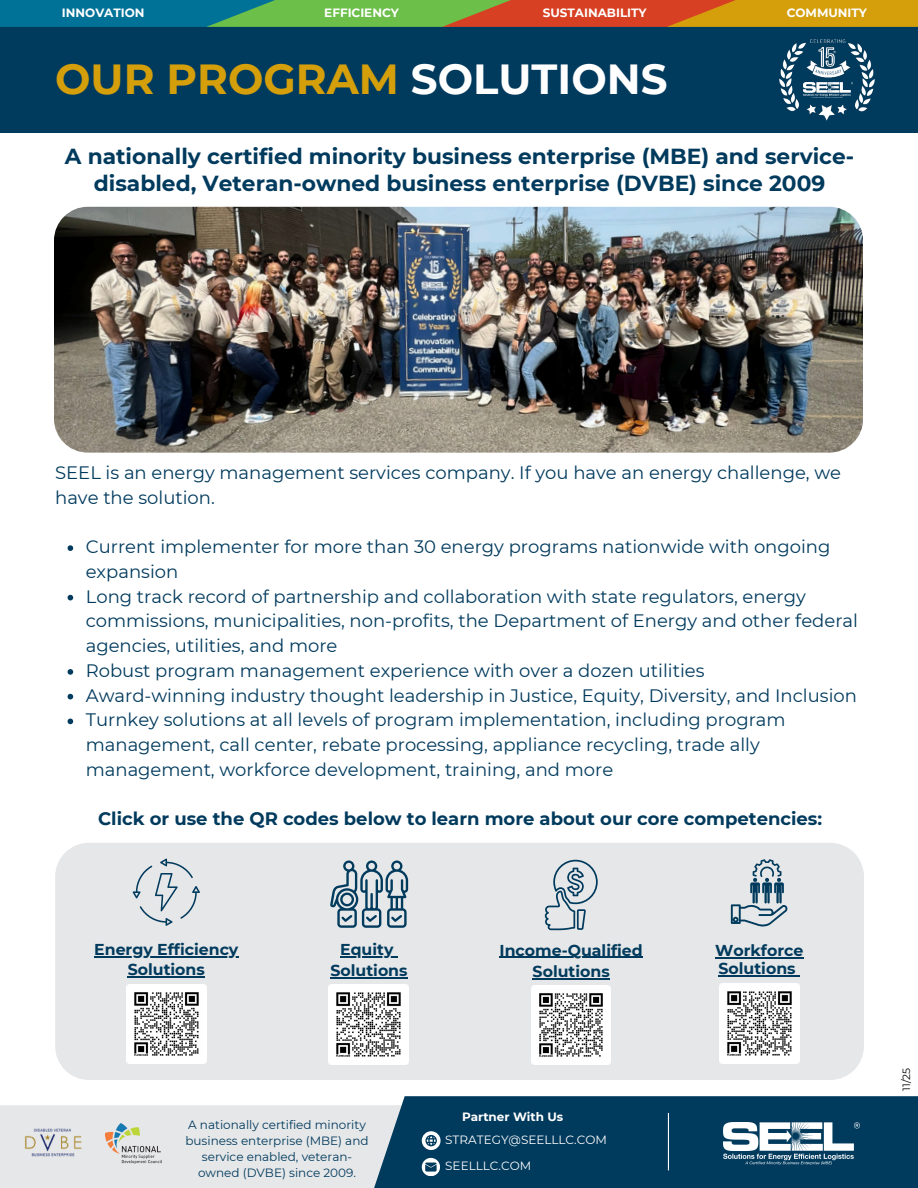
<style>
.page{position:relative;width:918px;height:1188px;background:#fff}
.page>*{position:absolute;margin:0;border:0;box-sizing:border-box;transform-origin:0 0}
.t1{font:700 42px "Montserrat";color:#d49f0b}
.t2{font:700 21.75px/27px "Montserrat";color:#003a5d;text-align:center}
.t3{font:18px/24.8px "Montserrat";color:#003a5d}
.t4{font:700 18px "Montserrat";color:#003a5d}
.t5{font:700 15.75px/21.3px "Montserrat";color:#003a5d;text-align:center}
.t6{font:12px/16px "Montserrat";color:#003a5d;text-align:center}
.t7{font:700 12px "Montserrat";color:#fff}
.t8{font:12px "Montserrat";color:#fff}
.t9{font:10.5px "Montserrat";color:#000}
.s1{color:#fff}
</style>
<div class="page">
<div style="left:401px;top:1096px;width:517px;height:92px;background:#003a5d"></div>
<img style="left:723px;top:1123px;width:136px;height:41px">
<div style="left:0;top:0;width:918px;height:132px;background:#003a5d"></div>
<svg style="left:0;top:0;width:918px;height:27px;background:#818346"></svg>
<hr style="left:668px;top:1113px;width:1px;height:57px;background:#fff">
<img style="left:779px;top:39px;width:96px;height:82px">
<img style="left:803px;top:82px;width:50px;height:15px">
<div style="left:55px;top:843px;width:809px;height:237px;background:#e6e7e8"></div>
<svg style="left:0;top:1105px;width:459px;height:83px;background:#c4cdd2"></svg>
<img style="left:54px;top:207px;width:809px;height:246px">
<svg style="left:731px;top:859px;width:57px;height:67px;background:#acbbc5"></svg>
<img style="left:719px;top:983px;width:80px;height:80px">
<hr style="left:715px;top:957px;width:88px;height:2px;background:#003a5d">
<hr style="left:719px;top:975px;width:77px;height:2px;background:#003a5d">
<svg style="left:330px;top:861px;width:78px;height:67px;background:#99adb9"></svg>
<img style="left:329px;top:984px;width:80px;height:80px">
<hr style="left:340px;top:956px;width:53px;height:1px;background:#003a5d">
<hr style="left:330px;top:977px;width:78px;height:2px;background:#003a5d">
<svg style="left:133px;top:859px;width:67px;height:67px;background:#ced5d9"></svg>
<img style="left:126px;top:984px;width:80px;height:80px">
<hr style="left:94px;top:956px;width:144px;height:1px;background:#003a5d">
<hr style="left:128px;top:977px;width:77px;height:1px;background:#003a5d">
<svg style="left:545px;top:860px;width:53px;height:70px;background:#b9c5cd"></svg>
<img style="left:531px;top:985px;width:80px;height:80px">
<hr style="left:500px;top:957px;width:143px;height:1px;background:#003a5d">
<hr style="left:533px;top:978px;width:77px;height:1px;background:#003a5d">
<svg style="left:68px;top:545px;width:5px;height:6px"></svg>
<svg style="left:68px;top:595px;width:5px;height:5px"></svg>
<svg style="left:68px;top:669px;width:5px;height:6px"></svg>
<svg style="left:68px;top:694px;width:5px;height:5px"></svg>
<svg style="left:68px;top:719px;width:5px;height:5px"></svg>
<h6 class="t7" style="left:62px;top:5px;width:84px">INNOVATION</h6>
<h6 class="t7" style="left:324px;top:5px;width:76px">EFFICIENCY</h6>
<h6 class="t7" style="left:543px;top:5px;width:105px">SUSTAINABILITY</h6>
<h1 class="t7" style="left:787px;top:5px;width:82px">COMMUNITY</h1>
<h5 class="t1" style="left:55px;top:53px;width:614px">OUR PROGRAM <span class="s1">SOLUTIONS</span></h5>
<p class="t2" style="left:65px;top:142px;width:791px">A nationally certified minority business enterprise (MBE) and service&shy;disabled, Veteran-owned business enterprise (DVBE) since 2009</p>
<p class="t3" style="left:55px;top:460px;width:787px">SEEL is an energy management services company. If you have an energy challenge, we have the solution.</p>
<p class="t3" style="left:86px;top:534px;width:746px">Current implementer for more than 30 energy programs nationwide with ongoing expansion</p>
<h5 class="t3" style="left:86px;top:584px;width:774px">Long track record of partnership and collaboration with state regulators, energy commissions, municipalities, non-profits, the Department of Energy and other federal agencies, utilities, and more</h5>
<p class="t3" style="left:86px;top:658px;width:620px">Robust program management experience with over a dozen utilities</p>
<p class="t3" style="left:86px;top:683px;width:773px">Award-winning industry thought leadership in Justice, Equity, Diversity, and Inclusion</p>
<h5 class="t3" style="left:86px;top:708px;width:701px">Turnkey solutions at all levels of program implementation, including program management, call center, rebate processing, appliance recycling, trade ally management, workforce development, training, and more</h5>
<p class="t4" style="left:98px;top:808px;width:726px">Click or use the QR codes below to learn more about our core competencies:</p>
<h3 class="t5" style="left:330px;top:939px;width:79px">Equity<br>Solutions</h3>
<h5 class="t5" style="left:94px;top:939px;width:146px;line-height:20.2px">Energy Efficiency<br>Solutions</h5>
<p class="t5" style="left:500px;top:939px;width:145px">Income-Qualified<br>Solutions</p>
<p class="t6" style="left:185px;top:1116px;width:185px">A nationally certified minority business enterprise (MBE) and service enabled, veteran&shy;owned (DVBE) since 2009.</p>
<p class="t7" style="left:462px;top:1109px;width:103px">Partner With Us</p>
<h4 class="t8" style="left:445px;top:1132px;width:163px">STRATEGY@SEELLLC.COM</h4>
<p class="t8" style="left:445px;top:1158px;width:87px">SEELLLC.COM</p>
<p class="t5" style="left:715px;top:942px;width:90px;line-height:18px;text-align:left">Workforce<br>Solutions</p>
<p class="t9" style="left:900px;top:1091px;width:25px;rotate:-90deg">11/25</p>
</div>
